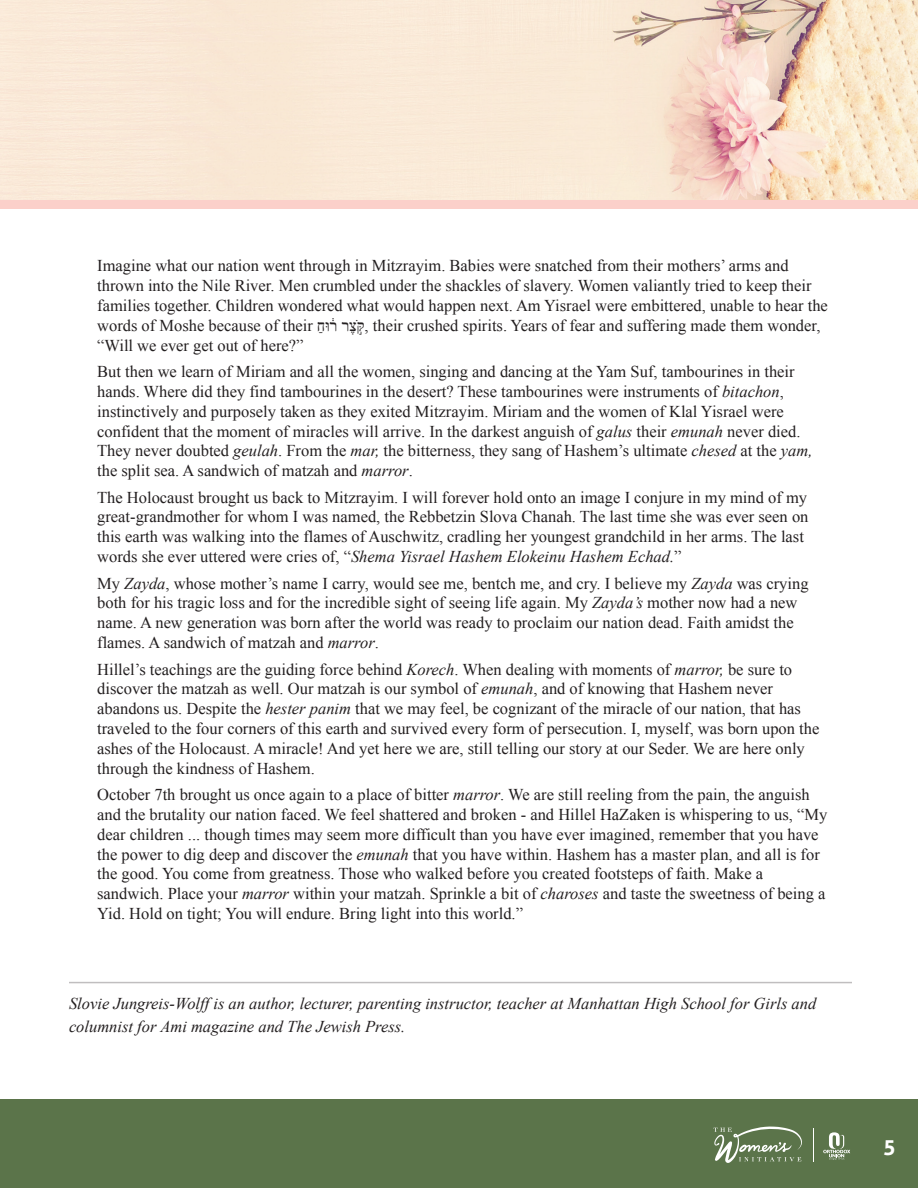
<style>
.page{position:relative;width:918px;height:1188px;background:#fff}
.page>*{position:absolute;margin:0;border:0;box-sizing:border-box;transform-origin:0 0}
.t1{font:700 21px "Aller";color:#fff}
.t2{font:16.5px/19.8px "Times New Roman";color:#231f20}
.t3{font:italic 16.5px/22.5px "Times New Roman";color:#231f20}
.s1{font-style:italic}
</style>
<div class="page">
<img style="left:0;top:1px;width:918px;height:199px">
<hr style="left:69px;top:982px;width:783px;height:1px;background:#231f20">
<div style="left:0;top:1100px;width:918px;height:88px;background:#5b744a"></div>
<hr style="left:813px;top:1128px;width:1px;height:34px;background:#fff">
<svg style="left:714px;top:1127px;width:88px;height:36px"></svg>
<svg style="left:823px;top:1132px;width:27px;height:28px"></svg>
<div style="left:0;top:200px;width:918px;height:9px;background:#fbd0ca"></div>
<p class="t2" style="left:97px;top:256px;width:732px">Imagine what our nation went through in Mitzrayim. Babies were snatched from their mothers’ arms and thrown into the Nile River. Men crumbled under the shackles of slavery. Women valiantly tried to keep their families together. Children wondered what would happen next. Am Yisrael were embittered, unable to hear the words of Moshe because of their חַוּ ֔ר֔ צרֶקֹּ֣ ֣, their crushed spirits. Years of fear and suffering made them wonder, “Will we ever get out of here?”</p>
<p class="t2" style="left:97px;top:361px;width:717px">But then we learn of Miriam and all the women, singing and dancing at the Yam Suf, tambourines in their hands. Where did they find tambourines in the desert? These tambourines were instruments of <span class="s1">bitachon</span>, instinctively and purposely taken as they exited Mitzrayim. Miriam and the women of Klal Yisrael were confident that the moment of miracles will arrive. In the darkest anguish of <span class="s1">galus</span> their <span class="s1">emunah</span> never died.<br>They never doubted <span class="s1">geulah</span>. From the <span class="s1">mar,</span> the bitterness, they sang of Hashem’s ultimate <span class="s1">chesed</span> at the <span class="s1">yam, </span>the split sea. A sandwich of matzah and <span class="s1">marror</span>.</p>
<p class="t2" style="left:97px;top:487px;width:713px">The Holocaust brought us back to Mitzrayim. I will forever hold onto an image I conjure in my mind of my great-grandmother for whom I was named, the Rebbetzin Slova Chanah. The last time she was ever seen on this earth was walking into the flames of Auschwitz, cradling her youngest grandchild in her arms. The last words she ever uttered were cries of, “<span class="s1">Shema Yisrael Hashem Elokeinu Hashem Echad.</span>”</p>
<p class="t2" style="left:97px;top:573px;width:713px">My <span class="s1">Zayda</span>, whose mother’s name I carry, would see me, bentch me, and cry. I believe my <span class="s1">Zayda</span> was crying both for his tragic loss and for the incredible sight of seeing life again. My <span class="s1">Zayda’s</span> mother now had a new name. A new generation was born after the world was ready to proclaim our nation dead. Faith amidst the flames. A sandwich of matzah and <span class="s1">marror</span>.</p>
<p class="t2" style="left:97px;top:659px;width:724px">Hillel’s teachings are the guiding force behind <span class="s1">Korech</span>. When dealing with moments of <span class="s1">marror,</span> be sure to discover the matzah as well. Our matzah is our symbol of <span class="s1">emunah</span>, and of knowing that Hashem never abandons us. Despite the <span class="s1">hester panim</span> that we may feel, be cognizant of the miracle of our nation, that has traveled to the four corners of this earth and survived every form of persecution. I, myself, was born upon the ashes of the Holocaust. A miracle! And yet here we are, still telling our story at our Seder. We are here only through the kindness of Hashem.</p>
<p class="t2" style="left:97px;top:784px;width:732px">October 7th brought us once again to a place of bitter <span class="s1">marror</span>. We are still reeling from the pain, the anguish and the brutality our nation faced. We feel shattered and broken - and Hillel HaZaken is whispering to us, “My dear children ... though times may seem more difficult than you have ever imagined, remember that you have the power to dig deep and discover the <span class="s1">emunah</span> that you have within. Hashem has a master plan, and all is for the good. You come from greatness. Those who walked before you created footsteps of faith. Make a sandwich. Place your <span class="s1">marror</span> within your matzah. Sprinkle a bit of <span class="s1">charoses</span> and taste the sweetness of being a Yid. Hold on tight; You will endure. Bring light into this world.”</p>
<p class="t3" style="left:69px;top:992px;width:749px">Slovie Jungreis-Wolff is an author, lecturer, parenting instructor, teacher at Manhattan High School for Girls and columnist for Ami magazine and The Jewish Press.</p>
<p class="t1" style="left:883px;top:1134px;width:14px">5</p>
</div>
